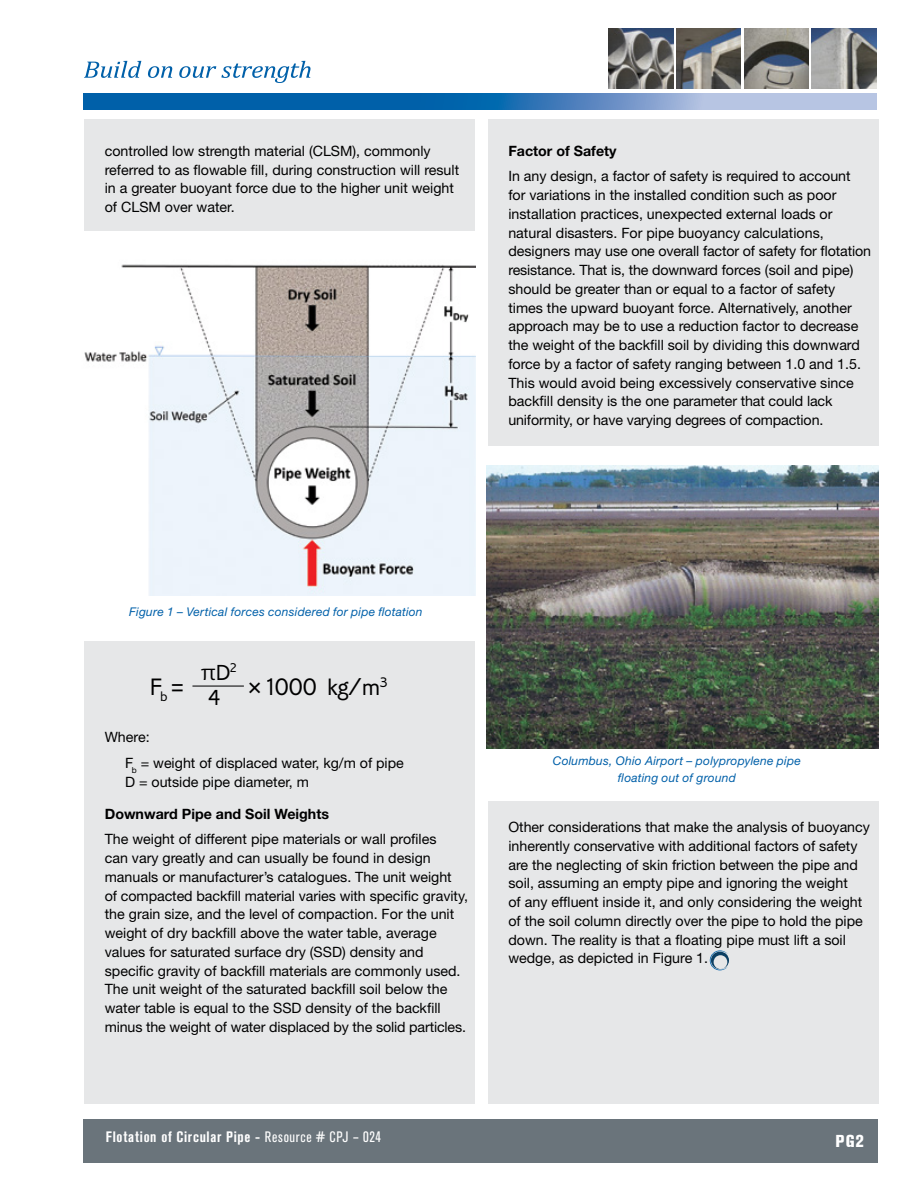
<style>
.page{position:relative;width:918px;height:1188px;background:#fff}
.page>*{position:absolute;margin:0;border:0;box-sizing:border-box;transform-origin:0 0}
.t1{font:300 24.6px "Corinthian Std";color:#000}
.t2{font:300 22.65px/25.5px "Corinthian Std";color:#000;text-align:center}
.t3{font:800 condensed 17.1px "Akzidenz Grotesk BE";color:#fff}
.t4{font:700 condensed 15px "Akzidenz Grotesk BE";letter-spacing:.05em;color:#fff}
.t5{font:14.25px/18.8px "Helvetica Neue";color:#000}
.t6{font:700 14.25px "Helvetica Neue";color:#000}
.t7{font:italic 12px/16.5px "Helvetica Neue";letter-spacing:.015em;color:#0060a9;text-align:center}
.s1{font-weight:400}
</style>
<div class="page">
<div style="left:83px;top:1119px;width:795px;height:43px;background:#6a747b"></div>
<img style="left:609px;top:28px;width:64px;height:61px">
<img style="left:812px;top:28px;width:64px;height:61px">
<img style="left:744px;top:28px;width:65px;height:61px">
<img style="left:676px;top:28px;width:65px;height:61px">
<svg style="left:83px;top:93px;width:794px;height:16px;background:#4082bd"></svg>
<div style="left:488px;top:119px;width:391px;height:985px;background:#e6e7e8"></div>
<div style="left:85px;top:119px;width:390px;height:985px;background:#e6e7e8"></div>
<svg style="left:84px;top:61px;width:57px;height:17px"></svg>
<svg style="left:148px;top:66px;width:24px;height:12px"></svg>
<svg style="left:179px;top:61px;width:132px;height:22px"></svg>
<svg style="left:710px;top:950px;width:19px;height:20px"></svg>
<div style="left:77px;top:231px;width:398px;height:409px;background:#fff"></div>
<img style="left:84px;top:264px;width:391px;height:332px">
<hr style="left:192px;top:686px;width:52px;height:1px;background:#000">
<div style="left:484px;top:446px;width:399px;height:354px;background:#fff"></div>
<img style="left:486px;top:465px;width:393px;height:283px">
<p class="t5" style="left:105px;top:141px;width:356px">controlled low strength material (CLSM), commonly referred to as flowable fill, during construction will result in a greater buoyant force due to the higher unit weight of CLSM over water.</p>
<p class="t6" style="left:508px;top:142px;width:110px">Factor of Safety</p>
<p class="t5" style="left:508px;top:167px;width:364px">In any design, a factor of safety is required to account for variations in the installed condition such as poor installation practices, unexpected external loads or natural disasters. For pipe buoyancy calculations, designers may use one overall factor of safety for flotation resistance. That is, the downward forces (soil and pipe) should be greater than or equal to a factor of safety times the upward buoyant force. Alternatively, another approach may be to use a reduction factor to decrease the weight of the backfill soil by dividing this downward force by a factor of safety ranging between 1.0 and 1.5.<br>This would avoid being excessively conservative since backfill density is the one parameter that could lack uniformity, or have varying degrees of compaction.</p>
<p class="t7" style="left:129px;top:603px;width:295px">Figure 1 – Vertical forces considered for pipe flotation</p>
<h2 class="t2" style="left:201px;top:660px;width:38px">πD<sup>2<br></sup>4</h2>
<h1 class="t1" style="left:150px;top:673px;width:36px">F<sub>b</sub> =</h1>
<h1 class="t1" style="left:248px;top:673px;width:141px">× 1000 kg ⁄ m<sup>3</sup></h1>
<p class="t5" style="left:125px;top:724px;width:280px;line-height:25.5px;text-indent:-20px">Where:<br>F<sub>b</sub> = weight of displaced water, kg/m of pipe</p>
<p class="t5" style="left:125px;top:772px;width:185px">D = outside pipe diameter, m</p>
<p class="t6" style="left:105px;top:805px;width:226px">Downward Pipe and Soil Weights</p>
<p class="t5" style="left:105px;top:830px;width:365px">The weight of different pipe materials or wall profiles<br>can vary greatly and can usually be found in design manuals or manufacturer’s catalogues. The unit weight<br>of compacted backfill material varies with specific gravity, the grain size, and the level of compaction. For the unit weight of dry backfill above the water table, average values for saturated surface dry (SSD) density and specific gravity of backfill materials are commonly used.<br>The unit weight of the saturated backfill soil below the water table is equal to the SSD density of the backfill minus the weight of water displaced by the solid particles.</p>
<p class="t4" style="left:106px;top:1128px;width:277px">Flotation of Circular Pipe - <span class="s1">Resource # CPJ – 024</span></p>
<p class="t7" style="left:553px;top:752px;width:250px">Columbus, Ohio Airport – polypropylene pipe floating out of ground</p>
<p class="t5" style="left:508px;top:817px;width:363px">Other considerations that make the analysis of buoyancy inherently conservative with additional factors of safety are the neglecting of skin friction between the pipe and soil, assuming an empty pipe and ignoring the weight<br>of any effluent inside it, and only considering the weight of the soil column directly over the pipe to hold the pipe down. The reality is that a floating pipe must lift a soil wedge, as depicted in Figure 1.</p>
<p class="t3" style="left:836px;top:1131px;width:30px">PG2</p>
</div>
